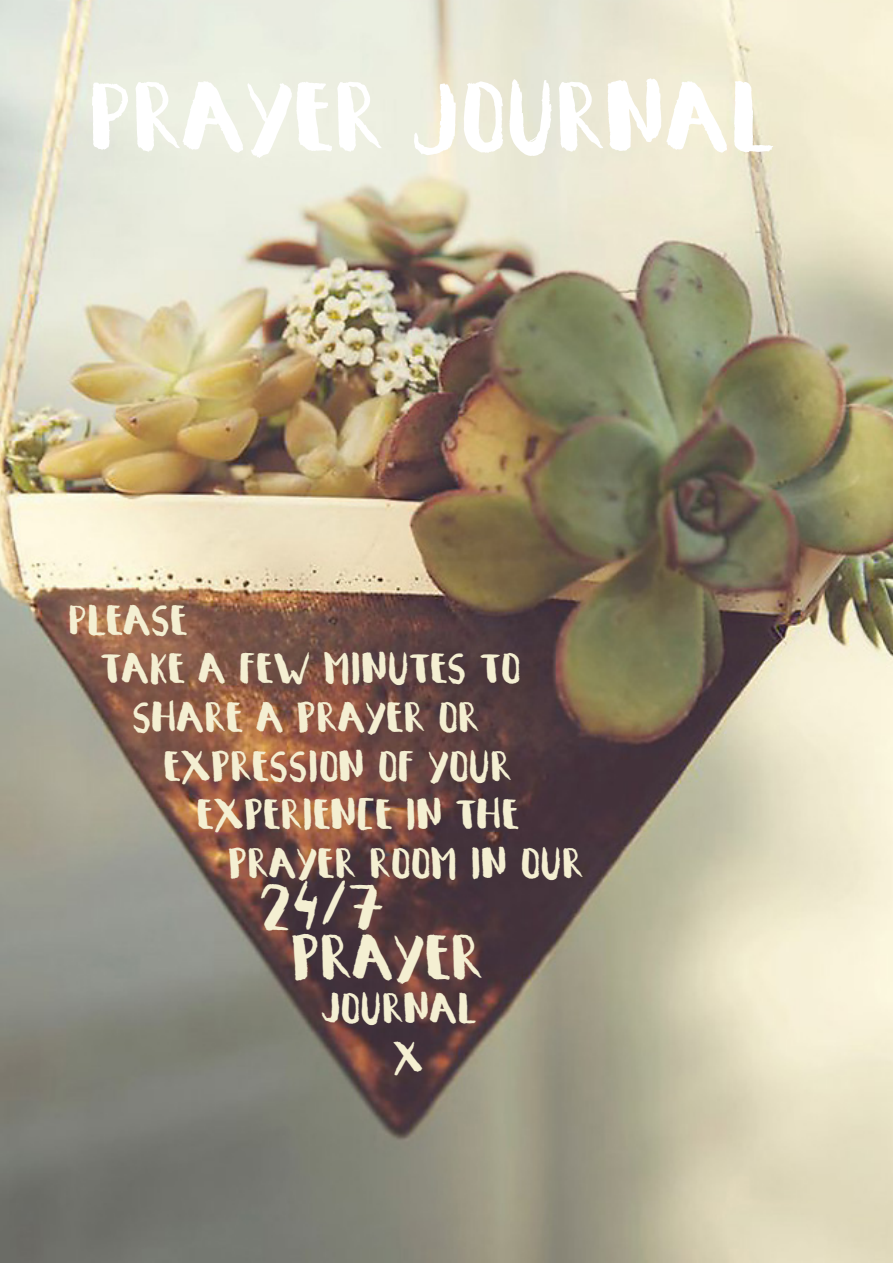
<style>
.page{position:relative;width:893px;height:1263px;background:#fff}
.page>*{position:absolute;margin:0;border:0;box-sizing:border-box;transform-origin:0 0}
.t1{font:55.65px "Summeron";color:#fff}
.t2{font:36.15px "Summeron";color:#f4efd2}
.t3{font:24.15px/48.6px "Summeron";color:#f4efd2}
</style>
<div class="page">
<img style="left:0;top:0;width:893px;height:1263px">
<p class="t1" style="left:91px;top:78px;width:684px">PRAYER JOURNAL</p>
<p class="t3" style="left:100px;top:593px;width:421px;text-indent:-32px">PLEASE<br>TAKE A FEW MINUTES TO</p>
<p class="t3" style="left:132px;top:690px;width:349px">SHARE A PRAYER OR</p>
<p class="t3" style="left:164px;top:739px;width:350px">EXPRESSION OF YOUR</p>
<p class="t3" style="left:196px;top:787px;width:324px">EXPERIENCE IN THE</p>
<p class="t3" style="left:228px;top:836px;width:357px">PRAYER ROOM IN OUR</p>
<p class="t2" style="left:260px;top:884px;width:126px">24/7</p>
<p class="t2" style="left:291px;top:932px;width:193px">PRAYER</p>
<p class="t3" style="left:322px;top:982px;width:155px">JOURNAL</p>
<p class="t3" style="left:393px;top:1030px;width:32px">X</p>
</div>
